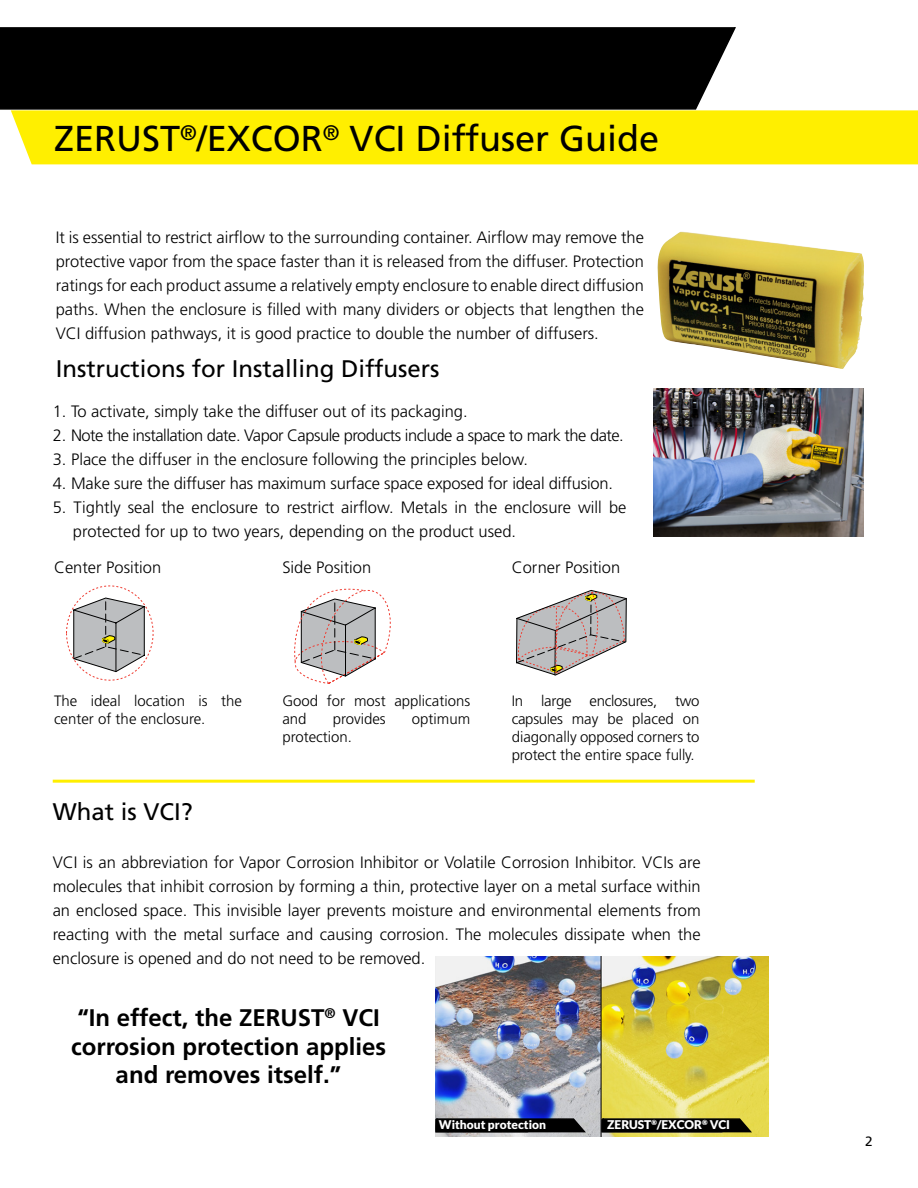
<style>
.page{position:relative;width:918px;height:1188px;background:#fff}
.page>*{position:absolute;margin:0;border:0;box-sizing:border-box;transform-origin:0 0}
.MainPageHeads{font:36px "Frutiger LT Std";color:#000}
.t1{font:700 24px/28.8px "Frutiger LT Std";color:#000;text-align:center}
.Paragraph_Heads{font:24px "Frutiger LT Std";color:#000}
.Paragraph{font:300 16.5px/24px "Frutiger LT Std";color:#000;text-align:justify}
.Captions_Black{font:300 16.5px/24px "Frutiger LT Std";color:#000;text-align:justify}
.Numbers{font:300 16.5px/24px "Frutiger LT Std";color:#000}
.Numbers-2{font:300 16.5px "Frutiger LT Std";letter-spacing:-.03em;color:#000}
.Captions_Black-2{font:300 15px/18px "Frutiger LT Std";color:#000}
.t2{font:13.5px "Frutiger LT Std";color:#000}
.t3{font:900 12px "Lato";color:#fff}
</style>
<div class="page">
<div style="left:0;top:27px;width:736px;height:84px;background:#000"></div>
<div style="left:11px;top:110px;width:907px;height:54px;background:#ffef00"></div>
<hr style="left:53px;top:780px;width:702px;height:3px;background:#ffef00">
<img style="left:657px;top:232px;width:207px;height:137px">
<img style="left:653px;top:388px;width:211px;height:149px">
<svg style="left:73px;top:598px;width:72px;height:74px;background:#b6b6b5"></svg>
<svg style="left:294px;top:588px;width:96px;height:96px"></svg>
<svg style="left:516px;top:590px;width:111px;height:85px"></svg>
<img style="left:436px;top:957px;width:332px;height:180px">
<svg style="left:601px;top:1117px;width:153px;height:16px;background:#24220e"></svg>
<svg style="left:435px;top:1117px;width:153px;height:16px;background:#1d1d21"></svg>
<p class="MainPageHeads" style="left:54px;top:118px;width:607px">ZERUST<sup>®</sup>/EXCOR<sup>®</sup> VCI Diffuser Guide</p>
<p class="Captions_Black" style="left:56px;top:225px;width:590px">It is essential to restrict airflow to the surrounding container. Airflow may remove the protective vapor from the space faster than it is released from the diffuser. Protection ratings for each product assume a relatively empty enclosure to enable direct diffusion paths. When the enclosure is filled with many dividers or objects that lengthen the VCI diffusion pathways, it is good practice to double the number of diffusers.</p>
<p class="Paragraph_Heads" style="left:56px;top:354px;width:385px">Instructions for Installing Diffusers</p>
<p class="Numbers" style="left:53px;top:399px;width:416px">1. To activate, simply take the diffuser out of its packaging.</p>
<p class="Numbers-2" style="left:53px;top:426px;width:573px">2. Note the installation date. Vapor Capsule products include a space to mark the date.</p>
<p class="Numbers" style="left:53px;top:447px;width:477px">3. Place the diffuser in the enclosure following the principles below.</p>
<p class="Numbers" style="left:53px;top:471px;width:562px">4. Make sure the diffuser has maximum surface space exposed for ideal diffusion.</p>
<p class="Numbers" style="left:73px;top:495px;width:555px;text-indent:-20px">5. Tightly seal the enclosure to restrict airflow. Metals in the enclosure will be protected for up to two years, depending on the product used.</p>
<p class="Paragraph" style="left:54px;top:556px;width:109px">Center Position</p>
<p class="Paragraph" style="left:282px;top:556px;width:90px">Side Position</p>
<p class="Paragraph" style="left:512px;top:556px;width:110px">Corner Position</p>
<p class="Captions_Black-2" style="left:54px;top:692px;width:189px">The ideal location is the center of the enclosure.</p>
<p class="Paragraph_Heads" style="left:53px;top:797px;width:142px">What is VCI?</p>
<p class="Captions_Black-2" style="left:282px;top:692px;width:189px">Good for most applications and</p>
<p class="Captions_Black-2" style="left:333px;top:710px;width:55px">provides</p>
<p class="Captions_Black-2" style="left:412px;top:710px;width:60px">optimum</p>
<p class="Captions_Black-2" style="left:282px;top:728px;width:71px">protection.</p>
<p class="Captions_Black-2" style="left:512px;top:692px;width:189px;text-align:justify">In large enclosures, two capsules may be placed on diagonally opposed corners to protect the entire space fully.</p>
<p class="Paragraph" style="left:53px;top:850px;width:650px">VCI is an abbreviation for Vapor Corrosion Inhibitor or Volatile Corrosion Inhibitor. VCIs are molecules that inhibit corrosion by forming a thin, protective layer on a metal surface within an enclosed space. This invisible layer prevents moisture and environmental elements from reacting with the metal surface and causing corrosion. The molecules dissipate when the enclosure is opened and do not need to be removed.</p>
<p class="t1" style="left:71px;top:1003px;width:317px">“In effect, the ZERUST<sup>®</sup> VCI corrosion protection applies and removes itself.”</p>
<p class="t3" style="left:439px;top:1117px;width:109px">Without protection</p>
<p class="t3" style="left:607px;top:1117px;width:124px">ZERUST<sup>®</sup>/EXCOR<sup>®</sup> VCI</p>
<p class="t2" style="left:865px;top:1134px;width:9px">2</p>
</div>
